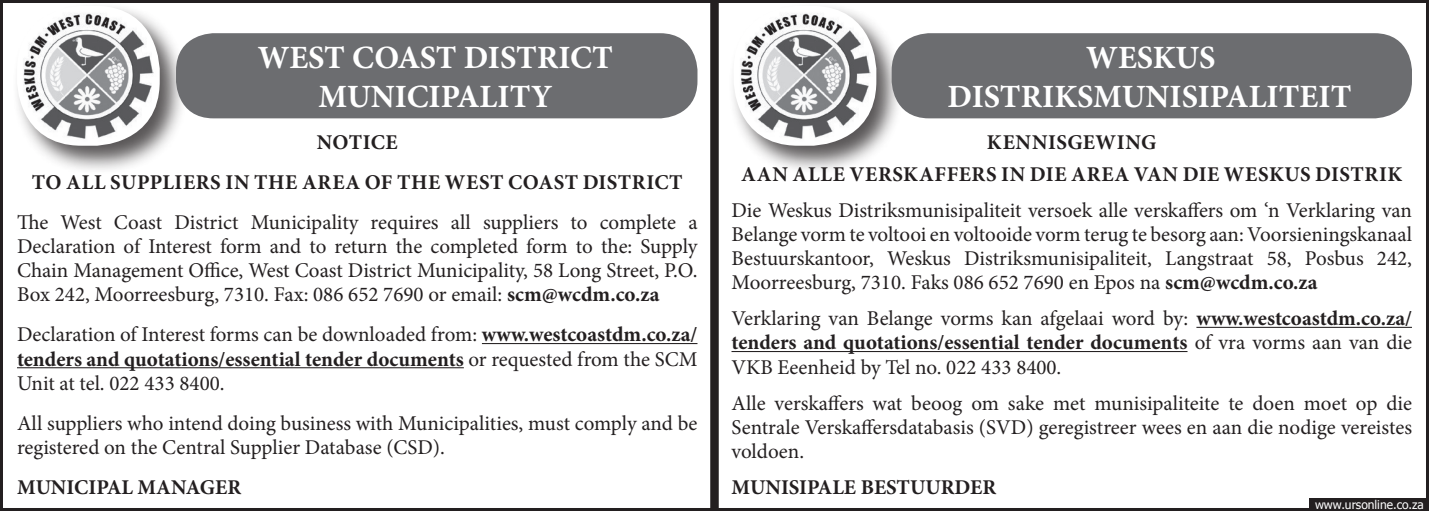
<style>
.page{position:relative;width:1429px;height:511px;background:#fff}
.page>*{position:absolute;margin:0;border:0;box-sizing:border-box;transform-origin:0 0}
.t1{font:700 32.4px/39px "Minion Pro";color:#fff;text-align:center}
.t2{font:21px/24.3px "Minion Pro";color:#231f20;text-align:justify}
.t3{font:700 21px/39.9px "Minion Pro";letter-spacing:.015em;color:#231f20;text-align:center}
.t4{font:12px "Tahoma";color:#fff}
.s1{font-weight:700}
</style>
<div class="page">
<div style="left:11px;top:2px;width:175px;height:173px;background:#231f20;opacity:.75"></div>
<img style="left:17px;top:6px;width:143px;height:140px">
<div style="left:728px;top:2px;width:175px;height:173px;background:#231f20;opacity:.75"></div>
<img style="left:733px;top:6px;width:143px;height:140px">
<div style="left:0;top:0;width:1429px;height:510px;border:3px solid #231f20"></div>
<div style="left:177px;top:35px;width:519px;height:82px;background:#6c6d70;border-radius:36px"></div>
<div style="left:176px;top:33px;width:521px;height:85px;border:3px solid #6c6d70;border-radius:36px"></div>
<div style="left:893px;top:35px;width:517px;height:82px;background:#6c6d70;border-radius:36px"></div>
<div style="left:891px;top:33px;width:521px;height:85px;border:3px solid #6c6d70;border-radius:36px"></div>
<hr style="left:482px;top:343px;width:215px;height:1px;background:#231f20">
<hr style="left:17px;top:367px;width:447px;height:1px;background:#231f20">
<hr style="left:1196px;top:326px;width:216px;height:1px;background:#231f20">
<hr style="left:731px;top:350px;width:456px;height:2px;background:#231f20">
<div style="left:1310px;top:498px;width:119px;height:12px;background:#231f20"></div>
<div style="left:710px;top:0;width:9px;height:510px;background:#231f20"></div>
<h1 class="t1" style="left:258px;top:38px;width:357px">WEST COAST DISTRICT<br>MUNICIPALITY</h1>
<h1 class="t1" style="left:947px;top:38px;width:405px">WESKUS<br>DISTRIKSMUNISIPALITEIT</h1>
<p class="t3" style="left:32px;top:122px;width:652px">NOTICE<br>TO ALL SUPPLIERS IN THE AREA OF THE WEST COAST DISTRICT</p>
<p class="t2" style="left:17px;top:210px;width:682px">The West Coast District Municipality requires all suppliers to complete a Declaration of Interest form and to return the completed form to the: Supply Chain Management Office, West Coast District Municipality, 58 Long Street, P.O.<br>Box 242, Moorreesburg, 7310. Fax: 086 652 7690 or email: <span class="s1">scm@wcdm.co.za</span></p>
<p class="t2" style="left:17px;top:322px;width:682px">Declaration of Interest forms can be downloaded from: <span class="s1">www.westcoastdm.co.za/ tenders and quotations/essential tender documents</span> or requested from the SCM Unit at tel. 022 433 8400.</p>
<p class="t2" style="left:17px;top:411px;width:682px">All suppliers who intend doing business with Municipalities, must comply and be registered on the Central Supplier Database (CSD).</p>
<p class="t3" style="left:17px;top:466px;width:226px">MUNICIPAL MANAGER</p>
<p class="t3" style="left:741px;top:126px;width:662px;line-height:31.8px">KENNISGEWING<br>AAN ALLE VERSKAFFERS IN DIE AREA VAN DIE WESKUS DISTRIK</p>
<p class="t2" style="left:731px;top:198px;width:682px">Die Weskus Distriksmunisipaliteit versoek alle verskaffers om ‘n Verklaring van Belange vorm te voltooi en voltooide vorm terug te besorg aan: Voorsieningskanaal Bestuurskantoor, Weskus Distriksmunisipaliteit, Langstraat 58, Posbus 242, Moorreesburg, 7310. Faks 086 652 7690 en Epos na <span class="s1">scm@wcdm.co.za</span></p>
<p class="t2" style="left:731px;top:306px;width:682px">Verklaring van Belange vorms kan afgelaai word by: <span class="s1">www.westcoastdm.co.za/ tenders and quotations/essential tender documents</span> of vra vorms aan van die VKB Eeenheid by Tel no. 022 433 8400.</p>
<p class="t2" style="left:731px;top:390px;width:682px">Alle verskaffers wat beoog om sake met munisipaliteite te doen moet op die Sentrale Verskaffersdatabasis (SVD) geregistreer wees en aan die nodige vereistes voldoen.</p>
<p class="t3" style="left:731px;top:466px;width:266px">MUNISIPALE BESTUURDER</p>
<p class="t4" style="left:1315px;top:496px;width:110px">www.ursonline.co.za</p>
</div>
